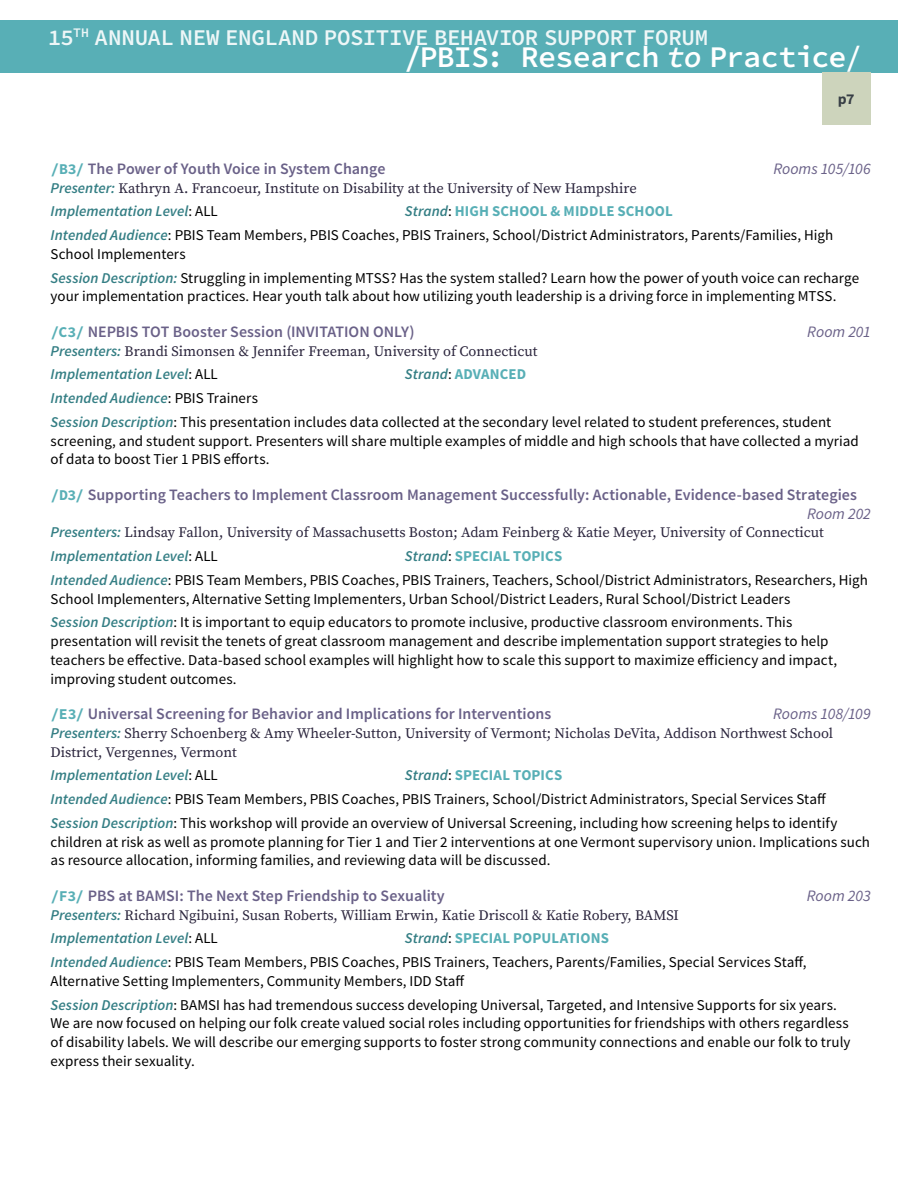
<style>
.page{position:relative;width:918px;height:1188px;background:#fff}
.page>*{position:absolute;margin:0;border:0;box-sizing:border-box;transform-origin:0 0}
.t1{font:600 30px "Source Code Pro";letter-spacing:-.025em;color:#fff}
.t2{font:600 22.5px "Source Code Pro";letter-spacing:-.015em;color:#fff}
.t3{font:600 15.9px/18.8px "Source Sans Pro";color:#6a6188}
.t4{font:italic 15.9px "Source Sans Pro";color:#6a6188}
.t5{font:15px/23.7px "Source Sans Pro";letter-spacing:.005em;color:#000}
.t6{font:italic 600 15px "Source Sans Pro";color:#347e84}
.t7{font:700 15px "Source Sans Pro";letter-spacing:.01em;color:#58afb6}
.t8{font:700 15px "Source Code Pro";color:#373e45}
.t9{font:14.4px/18.8px "Source Serif Pro";color:#2a243c}
.s1{font-style:inherit}
.s2{font-style:italic}
.s3{font-weight:500}
.s4{font-family:"Source Code Pro";font-weight:700;font-size:15px;color:#58afb6}
.s5{font-family:"Source Sans Pro";font-weight:600;font-style:italic;font-size:15px;color:#347e84}
.s6{font-weight:400;font-style:normal;color:#000}
.s7{font-weight:600;font-style:italic;color:#347e84}
.s8{font-weight:700;color:#58afb6}
.s9{font-weight:400;color:#000}
.s10{font-weight:400;font-style:italic}
</style>
<div class="page">
<div style="left:0;top:20px;width:898px;height:52px;background:#58afb6"></div>
<div style="left:822px;top:72px;width:49px;height:53px;background:#cdd4bc"></div>
<h2 class="t2" style="left:47px;top:21px;width:663px">15<sup>TH</sup> ANNUAL NEW ENGLAND POSITIVE BEHAVIOR SUPPORT FORUM</h2>
<h1 class="t1" style="left:404px;top:35px;width:460px"><span class="s1">/PBIS:</span> Research <span class="s2">to</span> Practice<span class="s3">/</span></h1>
<p class="t8" style="left:838px;top:88px;width:19px">p7</p>
<p class="t3" style="left:51px;top:160px;width:336px"><span class="s4">/B3/</span> The Power of Youth Voice in System Change</p>
<p class="t4" style="left:773px;top:159px;width:99px">Rooms 105/106</p>
<p class="t9" style="left:51px;top:179px;width:588px"><span class="s5">Presenter:</span> Kathryn A. Francoeur, Institute on Disability at the University of New Hampshire</p>
<p class="t6" style="left:51px;top:202px;width:169px">Implementation Level<span class="s6">: ALL</span></p>
<p class="t5" style="left:51px;top:200px;width:784px;text-indent:354px"><span class="s7">Strand</span>: <span class="s8">HIGH SCHOOL &amp; MIDDLE SCHOOL<br></span><span class="s7">Intended Audience</span>: PBIS Team Members, PBIS Coaches, PBIS Trainers, School/District Administrators, Parents/Families, High</p>
<p class="t5" style="left:51px;top:242px;width:810px">School Implementers<br><span class="s7">Session Description:</span> Struggling in implementing MTSS? Has the system stalled? Learn how the power of youth voice can recharge</p>
<p class="t5" style="left:51px;top:285px;width:787px">your implementation practices. Hear youth talk about how utilizing youth leadership is a driving force in implementing MTSS.</p>
<p class="t3" style="left:51px;top:323px;width:366px"><span class="s4">/C3/</span> NEPBIS TOT Booster Session (INVITATION ONLY)</p>
<p class="t4" style="left:807px;top:322px;width:65px">Room 201</p>
<p class="t9" style="left:51px;top:342px;width:488px"><span class="s5">Presenters:</span> Brandi Simonsen &amp; Jennifer Freeman, University of Connecticut</p>
<p class="t6" style="left:51px;top:365px;width:169px">Implementation Level<span class="s6">: ALL</span></p>
<p class="t7" style="left:405px;top:365px;width:123px"><span class="s7">Strand</span><span class="s9">:</span> ADVANCED</p>
<p class="t5" style="left:51px;top:387px;width:782px"><span class="s7">Intended Audience</span>: PBIS Trainers<br><span class="s7">Session Description</span>: This presentation includes data collected at the secondary level related to student preferences, student</p>
<p class="t5" style="left:51px;top:432px;width:810px;line-height:18.8px">screening, and student support. Presenters will share multiple examples of middle and high schools that have collected a myriad of data to boost Tier 1 PBIS efforts.</p>
<p class="t3" style="left:807px;top:486px;width:65px;text-indent:-756px"><span class="s4">/D3/</span> Supporting Teachers to Implement Classroom Management Successfully: Actionable, Evidence-based Strategies<br><span class="s10">Room 202</span></p>
<p class="t9" style="left:51px;top:524px;width:775px"><span class="s5">Presenters:</span> Lindsay Fallon, University of Massachusetts Boston; Adam Feinberg &amp; Katie Meyer, University of Connecticut</p>
<p class="t6" style="left:51px;top:547px;width:169px">Implementation Level<span class="s6">: ALL</span></p>
<p class="t5" style="left:51px;top:545px;width:819px;text-indent:354px"><span class="s7">Strand</span>: <span class="s8">SPECIAL TOPICS<br></span><span class="s7">Intended Audience</span>: PBIS Team Members, PBIS Coaches, PBIS Trainers, Teachers, School/District Administrators, Researchers, High</p>
<p class="t5" style="left:51px;top:587px;width:743px">School Implementers, Alternative Setting Implementers, Urban School/District Leaders, Rural School/District Leaders<br><span class="s7">Session Description</span>: It is important to equip educators to promote inclusive, productive classroom environments. This</p>
<p class="t5" style="left:51px;top:632px;width:788px;line-height:18.8px">presentation will revisit the tenets of great classroom management and describe implementation support strategies to help teachers be effective. Data-based school examples will highlight how to scale this support to maximize efficiency and impact, improving student outcomes.</p>
<p class="t3" style="left:51px;top:705px;width:502px"><span class="s4">/E3/</span> Universal Screening for Behavior and Implications for Interventions</p>
<p class="t4" style="left:773px;top:704px;width:99px">Rooms 108/109</p>
<p class="t9" style="left:51px;top:724px;width:784px"><span class="s5">Presenters:</span> Sherry Schoenberg &amp; Amy Wheeler-Sutton, University of Vermont; Nicholas DeVita, Addison Northwest School<br>District, Vergennes, Vermont</p>
<p class="t6" style="left:51px;top:766px;width:169px">Implementation Level<span class="s6">: ALL</span></p>
<p class="t5" style="left:51px;top:764px;width:788px;text-indent:354px"><span class="s7">Strand</span>: <span class="s8">SPECIAL TOPICS<br></span><span class="s7">Intended Audience</span>: PBIS Team Members, PBIS Coaches, PBIS Trainers, School/District Administrators, Special Services Staff<br><span class="s7">Session Description</span>: This workshop will provide an overview of Universal Screening, including how screening helps to identify</p>
<p class="t5" style="left:51px;top:833px;width:821px;line-height:18.8px">children at risk as well as promote planning for Tier 1 and Tier 2 interventions at one Vermont supervisory union. Implications such as resource allocation, informing families, and reviewing data will be discussed.</p>
<p class="t3" style="left:51px;top:887px;width:396px"><span class="s4">/F3/</span> PBS at BAMSI: The Next Step Friendship to Sexuality</p>
<p class="t4" style="left:807px;top:886px;width:66px">Room 203</p>
<p class="t9" style="left:51px;top:906px;width:630px"><span class="s5">Presenters:</span> Richard Ngibuini, Susan Roberts, William Erwin, Katie Driscoll &amp; Katie Robery, BAMSI</p>
<p class="t6" style="left:51px;top:929px;width:169px">Implementation Level<span class="s6">: ALL</span></p>
<p class="t5" style="left:51px;top:927px;width:758px;text-indent:354px"><span class="s7">Strand</span>: <span class="s8">SPECIAL POPULATIONS<br></span><span class="s7">Intended Audience</span>: PBIS Team Members, PBIS Coaches, PBIS Trainers, Teachers, Parents/Families, Special Services Staff,</p>
<p class="t5" style="left:51px;top:969px;width:788px">Alternative Setting Implementers, Community Members, IDD Staff<br><span class="s7">Session Description</span>: BAMSI has had tremendous success developing Universal, Targeted, and Intensive Supports for six years.</p>
<p class="t5" style="left:51px;top:1014px;width:801px;line-height:18.8px">We are now focused on helping our folk create valued social roles including opportunities for friendships with others regardless of disability labels. We will describe our emerging supports to foster strong community connections and enable our folk to truly express their sexuality.</p>
</div>
